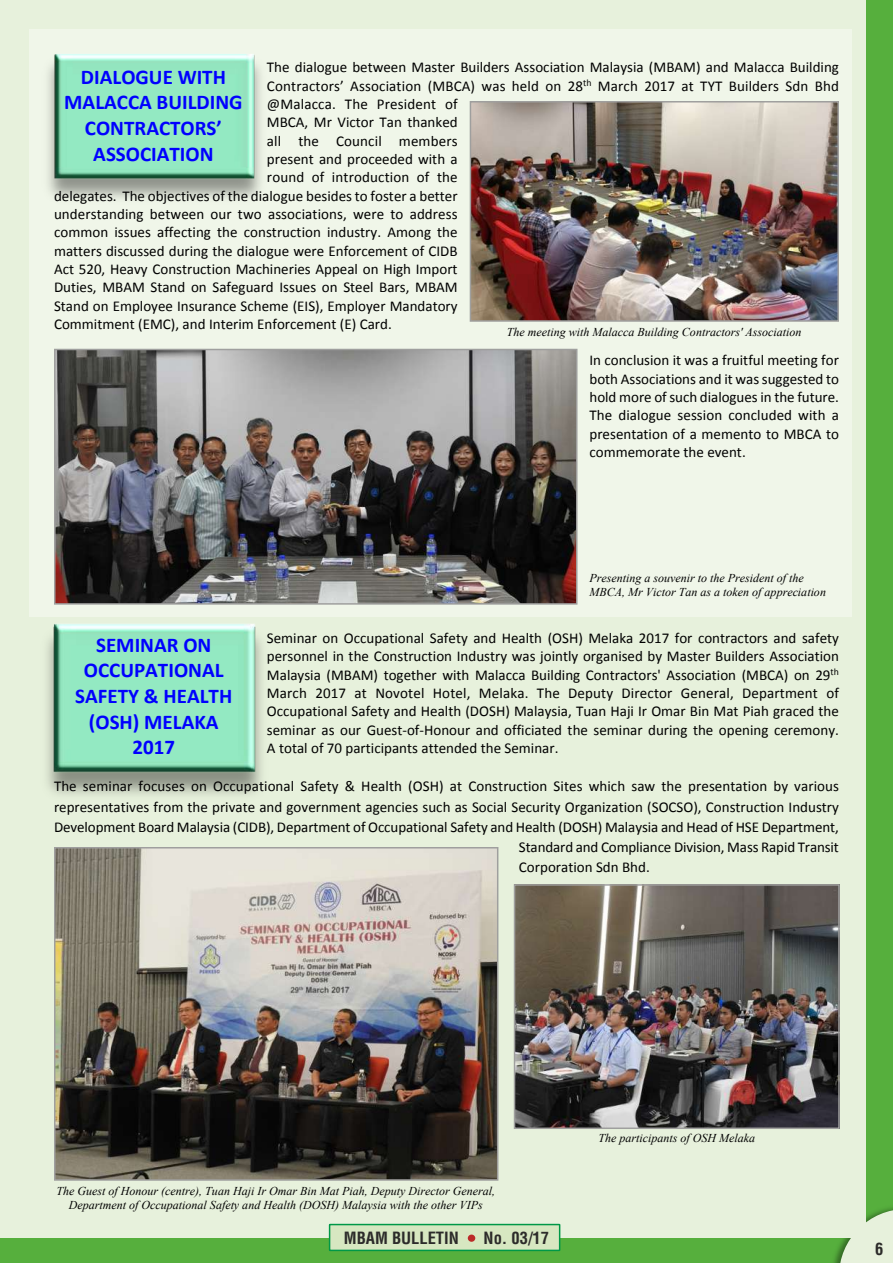
<style>
.page{position:relative;width:893px;height:1263px;background:#56af3d}
.page>*{position:absolute;margin:0;border:0;box-sizing:border-box;transform-origin:0 0}
.t1{font:700 21px/25.7px "Calibri";color:#00f;text-align:center}
.t2{font:700 condensed 16.5px "Helvetica LT Std";color:#2c2b2a}
.t3{font:15px/18.3px "Calibri";color:#000;text-align:justify}
.t4{font:italic 12px/13.8px "Times New Roman";color:#000}
</style>
<div class="page">
<img style="left:828px;top:1202px;width:65px;height:61px">
<svg style="left:839px;top:1209px;width:54px;height:54px;background:#d0e3c4"></svg>
<div style="left:0;top:0;width:865px;height:1237px;background:#e7f1dc"></div>
<div style="left:329px;top:1224px;width:231px;height:27px;background:#d7e7c1;border:2px solid #009847"></div>
<div style="left:468px;top:1234px;width:7px;height:8px;background:#bb2a28;border-radius:50%"></div>
<div style="left:30px;top:29px;width:822px;height:588px;background:#f0f6e9"></div>
<img style="left:46px;top:624px;width:216px;height:171px">
<img style="left:48px;top:54px;width:213px;height:145px">
<img style="left:473px;top:104px;width:363px;height:215px">
<div style="left:470px;top:101px;width:369px;height:221px;border:2px solid #9f9f9e"></div>
<img style="left:57px;top:352px;width:517px;height:250px">
<div style="left:54px;top:349px;width:523px;height:256px;border:2px solid #9f9f9e"></div>
<img style="left:57px;top:850px;width:438px;height:328px">
<div style="left:54px;top:847px;width:444px;height:334px;border:2px solid #9f9f9e"></div>
<img style="left:517px;top:887px;width:320px;height:239px">
<div style="left:514px;top:884px;width:326px;height:245px;border:2px solid #9f9f9e"></div>
<p class="t3" style="left:267px;top:59px;width:573px">The dialogue between Master Builders Association Malaysia (MBAM) and Malacca Building</p>
<p class="t3" style="left:267px;top:78px;width:573px">Contractors’ Association (MBCA) was held on 28<sup>th</sup> March 2017 at TYT Builders Sdn Bhd</p>
<p class="t3" style="left:267px;top:96px;width:192px">@Malacca. The President of</p>
<p class="t3" style="left:267px;top:114px;width:192px">MBCA, Mr Victor Tan thanked</p>
<p class="t3" style="left:267px;top:133px;width:192px">all the Council members</p>
<p class="t3" style="left:267px;top:151px;width:192px">present and proceeded with a</p>
<p class="t3" style="left:267px;top:169px;width:192px">round of introduction of the</p>
<p class="t3" style="left:54px;top:188px;width:405px">delegates. The objectives of the dialogue besides to foster a better</p>
<p class="t3" style="left:54px;top:206px;width:405px">understanding between our two associations, were to address</p>
<p class="t3" style="left:54px;top:224px;width:405px">common issues affecting the construction industry. Among the</p>
<p class="t3" style="left:54px;top:243px;width:405px">matters discussed during the dialogue were Enforcement of CIDB</p>
<p class="t3" style="left:54px;top:261px;width:405px">Act 520, Heavy Construction Machineries Appeal on High Import</p>
<p class="t3" style="left:54px;top:279px;width:405px">Duties, MBAM Stand on Safeguard Issues on Steel Bars, MBAM</p>
<p class="t3" style="left:54px;top:298px;width:405px">Stand on Employee Insurance Scheme (EIS), Employer Mandatory</p>
<p class="t3" style="left:54px;top:316px;width:339px">Commitment (EMC), and Interim Enforcement (E) Card.</p>
<p class="t3" style="left:589px;top:353px;width:251px">In conclusion it was a fruitful meeting for both Associations and it was suggested to hold more of such dialogues in the future.<br>The dialogue session concluded with a presentation of a memento to MBCA to commemorate the event.</p>
<h1 class="t1" style="left:64px;top:66px;width:180px">DIALOGUE WITH<br>MALACCA BUILDING<br>CONTRACTORS’<br>ASSOCIATION</h1>
<p class="t4" style="left:507px;top:326px;width:296px">The meeting with Malacca Building Contractors' Association</p>
<p class="t4" style="left:589px;top:572px;width:238px">Presenting a souvenir to the President of the<br>MBCA, Mr Victor Tan as a token of appreciation</p>
<p class="t3" style="left:267px;top:630px;width:573px">Seminar on Occupational Safety and Health (OSH) Melaka 2017 for contractors and safety personnel in the Construction Industry was jointly organised by Master Builders Association Malaysia (MBAM) together with Malacca Building Contractors' Association (MBCA) on 29<sup>th </sup>March 2017 at Novotel Hotel, Melaka. The Deputy Director General, Department of Occupational Safety and Health (DOSH) Malaysia, Tuan Haji Ir Omar Bin Mat Piah graced the seminar as our Guest-of-Honour and officiated the seminar during the opening ceremony.<br>A total of 70 participants attended the Seminar.</p>
<p class="t3" style="left:54px;top:778px;width:786px">The seminar focuses on Occupational Safety &amp; Health (OSH) at Construction Sites which saw the presentation by various</p>
<p class="t3" style="left:54px;top:799px;width:786px">representatives from the private and government agencies such as Social Security Organization (SOCSO), Construction Industry</p>
<p class="t3" style="left:54px;top:819px;width:786px">Development Board Malaysia (CIDB), Department of Occupational Safety and Health (DOSH) Malaysia and Head of HSE Department,</p>
<p class="t3" style="left:519px;top:839px;width:321px">Standard and Compliance Division, Mass Rapid Transit</p>
<p class="t3" style="left:519px;top:859px;width:132px">Corporation Sdn Bhd.</p>
<h1 class="t1" style="left:75px;top:633px;width:158px">SEMINAR ON<br>OCCUPATIONAL<br>SAFETY &amp; HEALTH (OSH) MELAKA<br>2017</h1>
<p class="t4" style="left:57px;top:1185px;width:440px;text-align:center">The Guest of Honour (centre), Tuan Haji Ir Omar Bin Mat Piah, Deputy Director General,<br>Department of Occupational Safety and Health (DOSH) Malaysia with the other VIPs</p>
<p class="t2" style="left:344px;top:1232px;width:116px">MBAM BULLETIN</p>
<p class="t2" style="left:484px;top:1232px;width:67px">No. 03/17</p>
<p class="t4" style="left:598px;top:1132px;width:158px">The participants of OSH Melaka</p>
<p class="t2" style="left:875px;top:1243px;width:10px">6</p>
</div>
